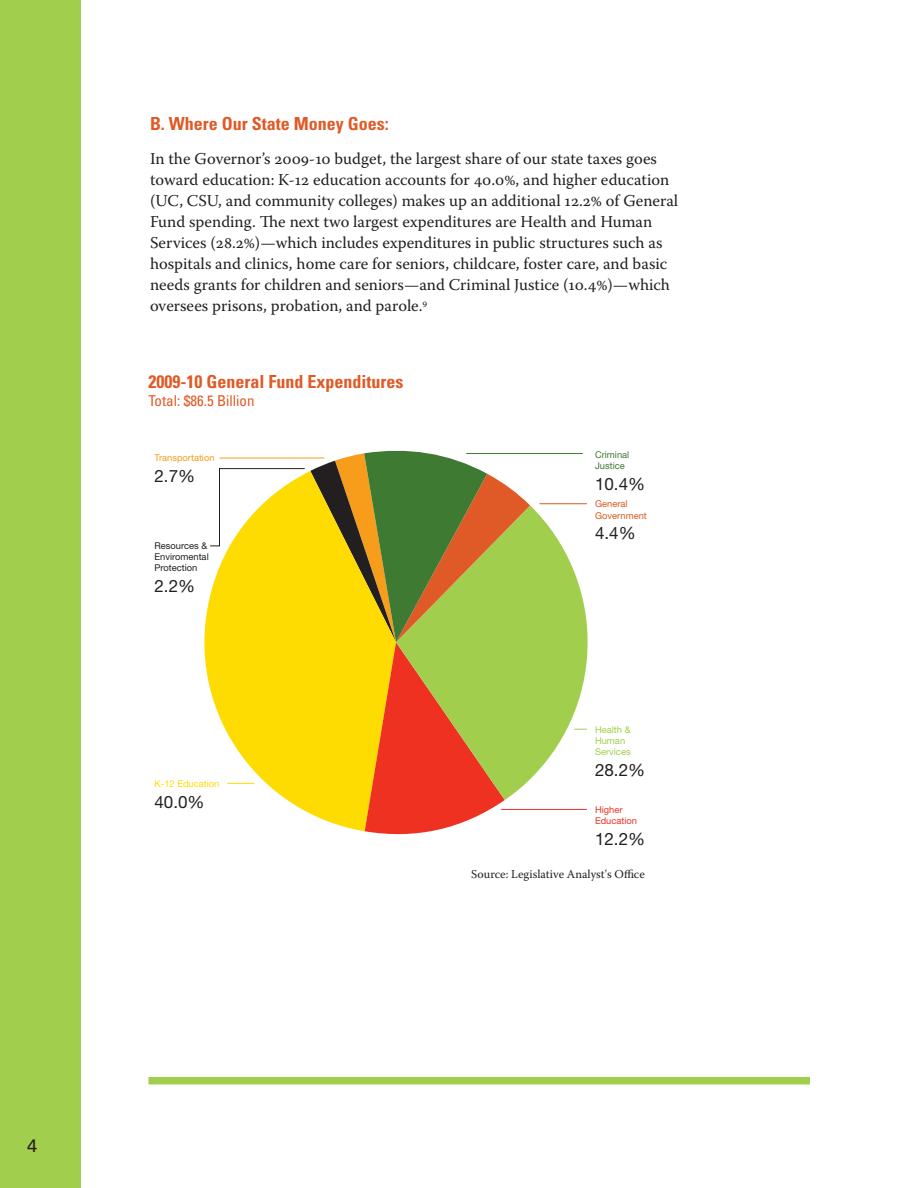
<style>
.page{position:relative;width:918px;height:1188px;background:#fff}
.page>*{position:absolute;margin:0;border:0;box-sizing:border-box;transform-origin:0 0}
.t1{font:700 condensed 18px "Univers LT Std";color:#e05a27}
.t2{font:18px "Univers LT Std";color:#231f20}
.t3{font:16.95px "Helvetica Neue LT Std";color:#231f20}
.t4{font:16.5px/21px "Warnock Pro";color:#231f20}
.t5{font:condensed 15px "Univers LT Std";color:#e05a27}
.t6{font:12px "Warnock Pro";color:#231f20}
.t7{font:9.3px/11.2px "Helvetica Neue LT Std";color:#231f20}
.t8{font:9.3px/11.2px "Helvetica Neue LT Std";color:#a1ce4c}
.t9{font:9.3px/11.2px "Helvetica Neue LT Std";color:#d95b1c}
.t10{font:9.3px/11.2px "Helvetica Neue LT Std";color:#3f7a32}
.t11{font:9.3px/11.2px "Helvetica Neue LT Std";color:#ef3122}
.t12{font:9.3px "Helvetica Neue LT Std";color:#f89c1c}
.t13{font:9.3px "Helvetica Neue LT Std";color:#ffdc01}
</style>
<div class="page">
<div style="left:0;top:0;width:81px;height:1188px;background:#a1ce4c"></div>
<div style="left:148px;top:1077px;width:662px;height:7px;background:#a1ce4c"></div>
<svg style="left:204px;top:601px;width:5px;height:83px"></svg>
<svg style="left:530px;top:505px;width:58px;height:274px;fill:#a1ce4c"></svg>
<svg style="left:209px;top:450px;width:321px;height:385px;background:#d3b640"></svg>
<hr style="left:466px;top:453px;width:117px;height:1px;background:#3f7a32">
<hr style="left:539px;top:503px;width:48px;height:1px;background:#d95b1c">
<svg style="left:574px;top:729px;width:13px;height:1px"></svg>
<hr style="left:501px;top:809px;width:86px;height:1px;background:#ef3122">
<p class="t2" style="left:27px;top:1135px;width:12px">4</p>
<p class="t1" style="left:150px;top:112px;width:240px">B. Where Our State Money Goes:</p>
<p class="t4" style="left:150px;top:148px;width:530px">In the Governor’s 2009-10 budget, the largest share of our state taxes goes toward education: K-12 education accounts for 40.0%, and higher education (UC, CSU, and community colleges) makes up an additional 12.2% of General Fund spending. The next two largest expenditures are Health and Human Services (28.2%)—which includes expenditures in public structures such as hospitals and clinics, home care for seniors, childcare, foster care, and basic needs grants for children and seniors—and Criminal Justice (10.4%)—which oversees prisons, probation, and parole.<sup>9</sup></p>
<p class="t1" style="left:148px;top:370px;width:256px">2009-10 General Fund Expenditures</p>
<p class="t5" style="left:148px;top:391px;width:108px">Total: $86.5 Billion</p>
<p class="t12" style="left:155px;top:452px;width:62px">Transportation</p>
<p class="t3" style="left:155px;top:466px;width:42px">2.7%</p>
<p class="t7" style="left:154px;top:540px;width:56px">Resources &amp;<br>Enviromental<br>Protection</p>
<p class="t3" style="left:154px;top:575px;width:42px">2.2%</p>
<p class="t13" style="left:154px;top:778px;width:67px">K-12 Education</p>
<p class="t3" style="left:154px;top:791px;width:52px">40.0%</p>
<p class="t10" style="left:595px;top:449px;width:36px">Criminal<br>Justice</p>
<p class="t3" style="left:595px;top:474px;width:52px">10.4%</p>
<p class="t9" style="left:595px;top:498px;width:53px">General<br>Government</p>
<p class="t3" style="left:595px;top:523px;width:42px">4.4%</p>
<p class="t8" style="left:595px;top:724px;width:37px">Health &amp;<br>Human<br>Services</p>
<p class="t3" style="left:595px;top:759px;width:52px">28.2%</p>
<p class="t11" style="left:595px;top:804px;width:44px">Higher<br>Education</p>
<p class="t3" style="left:595px;top:829px;width:52px">12.2%</p>
<p class="t6" style="left:471px;top:866px;width:175px">Source: Legislative Analyst's Office</p>
</div>
